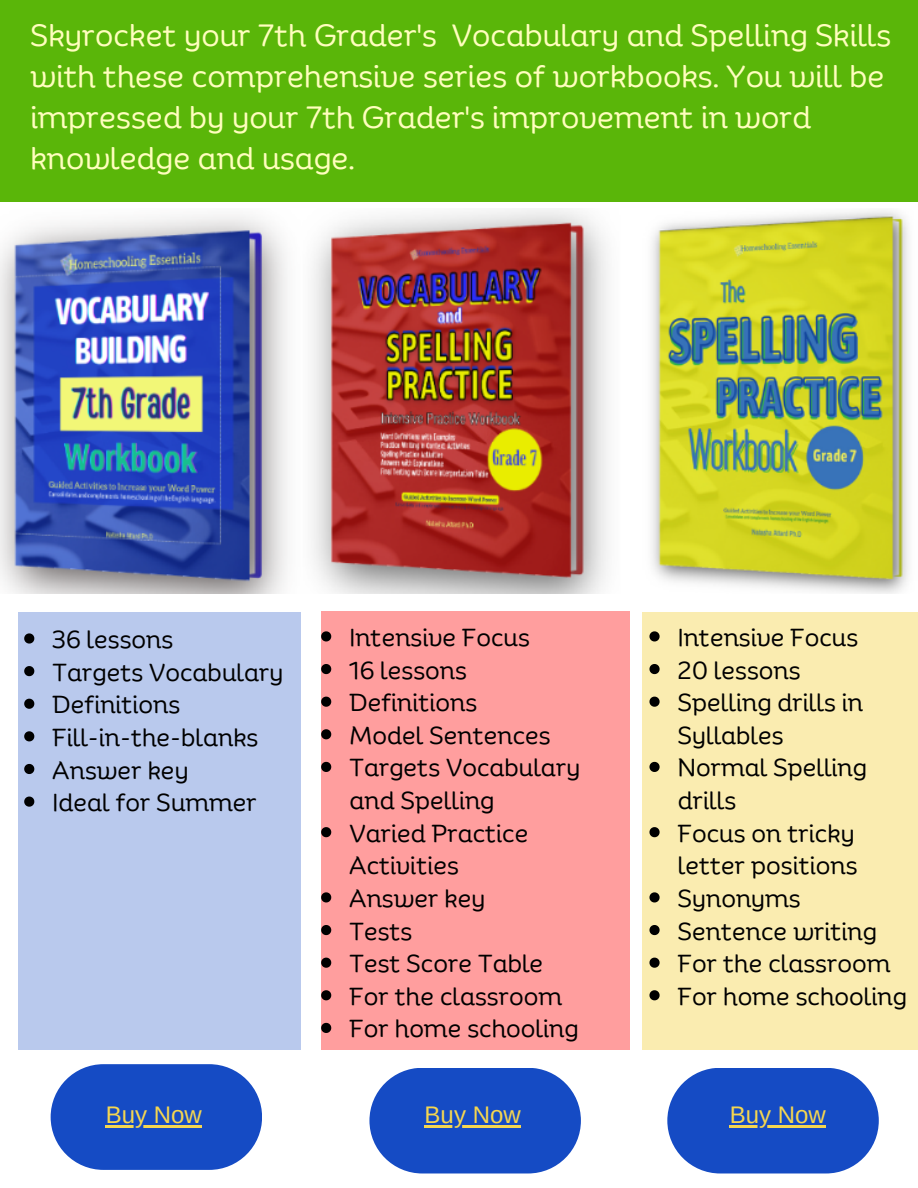
<style>
.page{position:relative;width:918px;height:1188px;background:#fff}
.page>*{position:absolute;margin:0;border:0;box-sizing:border-box;transform-origin:0 0}
.t1{font:30px/41.2px "Binate Display";color:#fffebe}
.t2{font:24px/32.7px "Binate Display";color:#000}
.t3{font:24px "Arimo";color:#f5d650}
</style>
<div class="page">
<img style="left:0;top:209px;width:909px;height:385px">
<div style="left:0;top:0;width:918px;height:201px;background:#5ab609"></div>
<div style="left:19px;top:612px;width:282px;height:438px;background:#b9c9ed"></div>
<svg style="left:24px;top:633px;width:10px;height:11px"></svg>
<svg style="left:24px;top:666px;width:10px;height:10px"></svg>
<svg style="left:24px;top:699px;width:10px;height:10px"></svg>
<svg style="left:24px;top:731px;width:10px;height:10px"></svg>
<svg style="left:24px;top:764px;width:10px;height:10px"></svg>
<svg style="left:24px;top:797px;width:10px;height:10px"></svg>
<div style="left:321px;top:612px;width:308px;height:438px;background:#ff9e9e"></div>
<svg style="left:321px;top:631px;width:10px;height:10px"></svg>
<svg style="left:321px;top:664px;width:10px;height:10px"></svg>
<svg style="left:321px;top:697px;width:10px;height:10px"></svg>
<svg style="left:321px;top:729px;width:10px;height:10px"></svg>
<svg style="left:321px;top:762px;width:10px;height:10px"></svg>
<svg style="left:321px;top:827px;width:10px;height:10px"></svg>
<svg style="left:321px;top:892px;width:10px;height:10px"></svg>
<svg style="left:321px;top:925px;width:10px;height:10px"></svg>
<svg style="left:321px;top:958px;width:10px;height:10px"></svg>
<svg style="left:321px;top:990px;width:10px;height:10px"></svg>
<svg style="left:321px;top:1023px;width:10px;height:10px"></svg>
<div style="left:643px;top:612px;width:275px;height:438px;background:#faecb0"></div>
<svg style="left:649px;top:631px;width:11px;height:10px"></svg>
<svg style="left:649px;top:664px;width:11px;height:10px"></svg>
<svg style="left:649px;top:697px;width:11px;height:10px"></svg>
<svg style="left:649px;top:762px;width:11px;height:10px"></svg>
<svg style="left:649px;top:827px;width:11px;height:10px"></svg>
<svg style="left:649px;top:892px;width:11px;height:10px"></svg>
<svg style="left:649px;top:925px;width:11px;height:10px"></svg>
<svg style="left:649px;top:958px;width:11px;height:10px"></svg>
<svg style="left:649px;top:990px;width:11px;height:10px"></svg>
<div style="left:51px;top:1064px;width:211px;height:106px;background:#154bc4;border-radius:53px"></div>
<hr style="left:106px;top:1125px;width:96px;height:3px;background:#f5d650">
<div style="left:369px;top:1068px;width:212px;height:105px;background:#154bc4;border-radius:53px"></div>
<hr style="left:425px;top:1125px;width:96px;height:3px;background:#f5d650">
<div style="left:667px;top:1068px;width:212px;height:105px;background:#154bc4;border-radius:53px"></div>
<hr style="left:730px;top:1125px;width:96px;height:3px;background:#f5d650">
<p class="t1" style="left:30px;top:10px;width:862px">Skyrocket your 7th Grader's Vocabulary and Spelling Skills with these comprehensive series of workbooks. You will be impressed by your 7th Grader's improvement in word knowledge and usage.</p>
<p class="t2" style="left:53px;top:620px;width:232px">36 lessons<br>Targets Vocabulary<br>Definitions<br>Fill-in-the-blanks<br>Answer key<br>Ideal for Summer</p>
<p class="t2" style="left:350px;top:618px;width:232px">Intensive Focus<br>16 lessons<br>Definitions<br>Model Sentences<br>Targets Vocabulary and Spelling<br>Varied Practice<br>Activities<br>Answer key<br>Tests<br>Test Score Table<br>For the classroom<br>For home schooling</p>
<p class="t2" style="left:678px;top:618px;width:231px">Intensive Focus<br>20 lessons<br>Spelling drills in<br>Syllables<br>Normal Spelling drills<br>Focus on tricky letter positions<br>Synonyms<br>Sentence writing<br>For the classroom<br>For home schooling</p>
<p class="t3" style="left:106px;top:1101px;width:98px">Buy Now</p>
<p class="t3" style="left:425px;top:1101px;width:98px">Buy Now</p>
<p class="t3" style="left:730px;top:1101px;width:98px">Buy Now</p>
</div>
